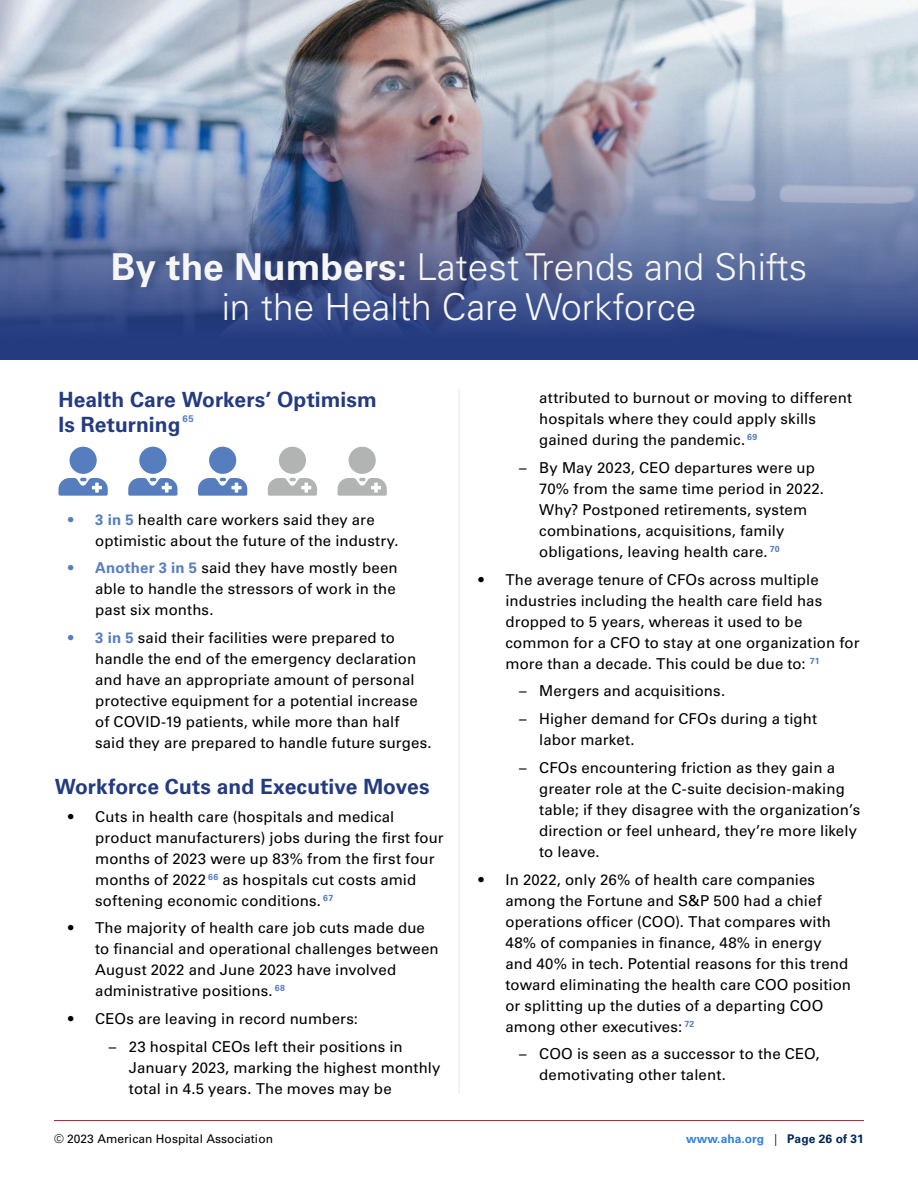
<style>
.page{position:relative;width:918px;height:1188px;background:#fff}
.page>*{position:absolute;margin:0;border:0;box-sizing:border-box;transform-origin:0 0}
.t1{font:300 37.05px/40px "Univers LT Std";color:#f6f6f6;text-align:center}
.t2{font:700 21px/25.5px "Univers LT Std";letter-spacing:.005em;color:#253b80}
.t3{font:15px/21px "Univers LT Std";letter-spacing:.005em;color:#000}
.t4{font:12px "Univers LT Std";letter-spacing:.005em;color:#000}
.t5{font:700 12px "Univers LT Std";letter-spacing:.005em;color:#307fe2}
.t6{font:700 9.6px "Univers LT Std";color:#567ebf}
.s1{font-weight:700}
.s2{font-weight:700;color:#567ebf}
.s3{font-weight:300;color:#000}
.s4{color:#002855}
</style>
<div class="page">
<hr style="left:54px;top:1120px;width:810px;height:1px;background:#a32035">
<img style="left:0;top:0;width:918px;height:38px">
<img style="left:0;top:38px;width:918px;height:322px">
<svg style="left:198px;top:447px;width:49px;height:49px"></svg>
<svg style="left:268px;top:447px;width:49px;height:49px"></svg>
<svg style="left:59px;top:447px;width:49px;height:49px"></svg>
<svg style="left:338px;top:447px;width:49px;height:49px"></svg>
<svg style="left:128px;top:447px;width:50px;height:49px"></svg>
<hr style="left:458px;top:389px;width:2px;height:704px;background:#e8e7e7">
<h1 class="t1" style="left:111px;top:247px;width:698px"><span class="s1">By the Numbers:</span> Latest Trends and Shifts in the Health Care Workforce</h1>
<h2 class="t2" style="left:58px;top:387px;width:320px">Health Care Workers’ Optimism<br>Is Returning</h2>
<p class="t6" style="left:183px;top:413px;width:13px">65</p>
<p class="t3" style="left:95px;top:509px;width:305px;text-indent:-27px"><span class="s2">• 3 in 5</span> health care workers said they are optimistic about the future of the industry.</p>
<p class="t3" style="left:95px;top:558px;width:304px;text-indent:-27px"><span class="s2">• Another 3 in 5</span> said they have mostly been able to handle the stressors of work in the past six months.</p>
<p class="t3" style="left:95px;top:627px;width:338px;text-indent:-27px"><span class="s2">• 3 in 5</span> said their facilities were prepared to handle the end of the emergency declaration and have an appropriate amount of personal protective equipment for a potential increase of COVID-19 patients, while more than half said they are prepared to handle future surges.</p>
<h2 class="t2" style="left:55px;top:774px;width:376px">Workforce Cuts and Executive Moves</h2>
<p class="t3" style="left:95px;top:806px;width:350px;text-indent:-27px">• Cuts in health care (hospitals and medical product manufacturers) jobs during the first four months of 2023 were up 83% from the first four months of 2022 <sup>66</sup> as hospitals cut costs amid softening economic conditions. <sup>67</sup></p>
<p class="t3" style="left:95px;top:918px;width:345px;text-indent:-27px">• The majority of health care job cuts made due to financial and operational challenges between August 2022 and June 2023 have involved administrative positions. <sup>68</sup></p>
<p class="t3" style="left:68px;top:1008px;width:291px">• CEOs are leaving in record numbers:</p>
<p class="t3" style="left:129px;top:1036px;width:313px;text-indent:-20px">– 23 hospital CEOs left their positions in<br>January 2023, marking the highest monthly total in 4.5 years. The moves may be</p>
<p class="t3" style="left:539px;top:387px;width:314px">attributed to burnout or moving to different hospitals where they could apply skills gained during the pandemic. <sup>69</sup></p>
<p class="t3" style="left:539px;top:457px;width:286px;text-indent:-20px">– By May 2023, CEO departures were up 70% from the same time period in 2022.<br>Why? Postponed retirements, system combinations, acquisitions, family obligations, leaving health care. <sup>70</sup></p>
<p class="t3" style="left:506px;top:569px;width:356px;text-indent:-27px">• The average tenure of CFOs across multiple industries including the health care field has dropped to 5 years, whereas it used to be common for a CFO to stay at one organization for more than a decade. This could be due to: <sup>71</sup></p>
<p class="t3" style="left:519px;top:681px;width:208px">– Mergers and acquisitions.</p>
<p class="t3" style="left:539px;top:708px;width:279px;text-indent:-20px">– Higher demand for CFOs during a tight labor market.</p>
<p class="t3" style="left:539px;top:757px;width:322px;text-indent:-20px">– CFOs encountering friction as they gain a greater role at the C-suite decision-making table; if they disagree with the organization’s direction or feel unheard, they’re more likely to leave.</p>
<p class="t3" style="left:506px;top:869px;width:347px;text-indent:-27px">• In 2022, only 26% of health care companies among the Fortune and S&amp;P 500 had a chief operations officer (COO). That compares with 48% of companies in finance, 48% in energy and 40% in tech. Potential reasons for this trend toward eliminating the health care COO position or splitting up the duties of a departing COO among other executives: <sup>72</sup></p>
<p class="t3" style="left:539px;top:1044px;width:282px;text-indent:-20px">– COO is seen as a successor to the CEO, demotivating other talent.</p>
<p class="t4" style="left:54px;top:1132px;width:221px">© 2023 American Hospital Association</p>
<p class="t5" style="left:686px;top:1132px;width:179px">www.aha.org <span class="s3">|</span> <span class="s4">Page 26 of 31</span></p>
</div>
